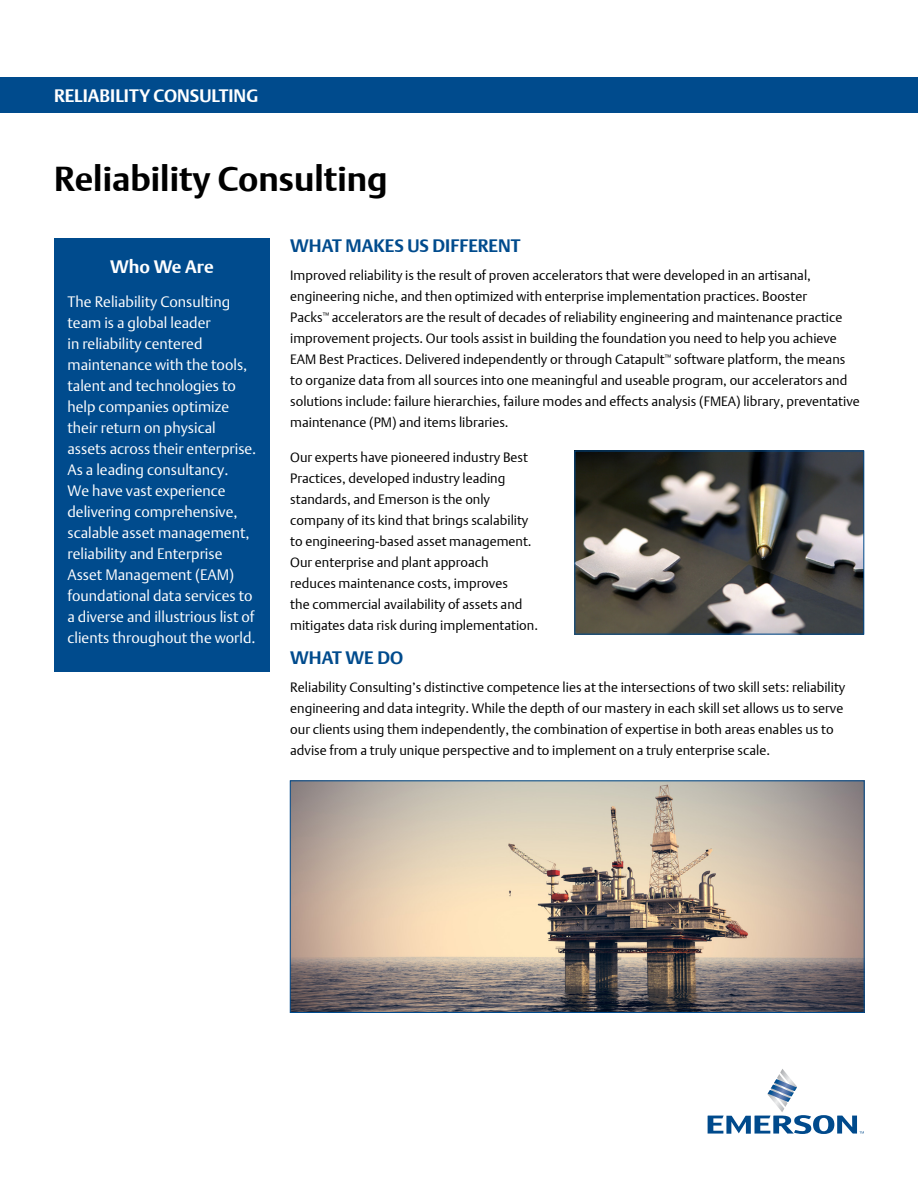
<style>
.page{position:relative;width:918px;height:1188px;background:#fff}
.page>*{position:absolute;margin:0;border:0;box-sizing:border-box;transform-origin:0 0}
.t1{font:700 34.5px "DTL Argo T";color:#000}
.t2{font:700 18px "DTL Argo T";color:#fff}
.t3{font:700 18px "DTL Argo T";color:#004b8d}
.t4{font:300 15px/21px "DTL Argo T";color:#fff}
.t5{font:13.5px/21px "DTL Argo T Light";color:#000}
</style>
<div class="page">
<div style="left:0;top:77px;width:918px;height:36px;background:#004b8d"></div>
<div style="left:54px;top:238px;width:216px;height:434px;background:#004b8d"></div>
<svg style="left:708px;top:1069px;width:156px;height:65px"></svg>
<img style="left:576px;top:453px;width:286px;height:179px">
<div style="left:574px;top:451px;width:290px;height:183px;border:1px solid #004b8d"></div>
<img style="left:292px;top:782px;width:571px;height:229px">
<div style="left:290px;top:780px;width:575px;height:233px;border:1px solid #004b8d"></div>
<h2 class="t2" style="left:54px;top:85px;width:206px">RELIABILITY CONSULTING</h2>
<h1 class="t1" style="left:54px;top:158px;width:335px">Reliability Consulting</h1>
<h2 class="t2" style="left:110px;top:255px;width:105px">Who We Are</h2>
<p class="t4" style="left:68px;top:291px;width:190px">The Reliability Consulting team is a global leader<br>in reliability centered maintenance with the tools, talent and technologies to help companies optimize their return on physical assets across their enterprise.<br>As a leading consultancy.<br>We have vast experience delivering comprehensive, scalable asset management, reliability and Enterprise<br>Asset Management (EAM) foundational data services to a diverse and illustrious list of clients throughout the world.</p>
<h2 class="t3" style="left:290px;top:235px;width:232px">WHAT MAKES US DIFFERENT</h2>
<p class="t5" style="left:290px;top:265px;width:571px">Improved reliability is the result of proven accelerators that were developed in an artisanal, engineering niche, and then optimized with enterprise implementation practices. Booster<br>Packs<sup>™</sup> accelerators are the result of decades of reliability engineering and maintenance practice improvement projects. Our tools assist in building the foundation you need to help you achieve EAM Best Practices. Delivered independently or through Catapult<sup>™</sup> software platform, the means to organize data from all sources into one meaningful and useable program, our accelerators and solutions include: failure hierarchies, failure modes and effects analysis (FMEA) library, preventative maintenance (PM) and items libraries.</p>
<p class="t5" style="left:290px;top:446px;width:249px">Our experts have pioneered industry Best Practices, developed industry leading standards, and Emerson is the only company of its kind that brings scalability to engineering-based asset management.<br>Our enterprise and plant approach<br>reduces maintenance costs, improves<br>the commercial availability of assets and mitigates data risk during implementation.</p>
<h2 class="t3" style="left:290px;top:647px;width:114px">WHAT WE DO</h2>
<p class="t5" style="left:290px;top:676px;width:557px">Reliability Consulting’s distinctive competence lies at the intersections of two skill sets: reliability engineering and data integrity. While the depth of our mastery in each skill set allows us to serve our clients using them independently, the combination of expertise in both areas enables us to advise from a truly unique perspective and to implement on a truly enterprise scale.</p>
</div>
